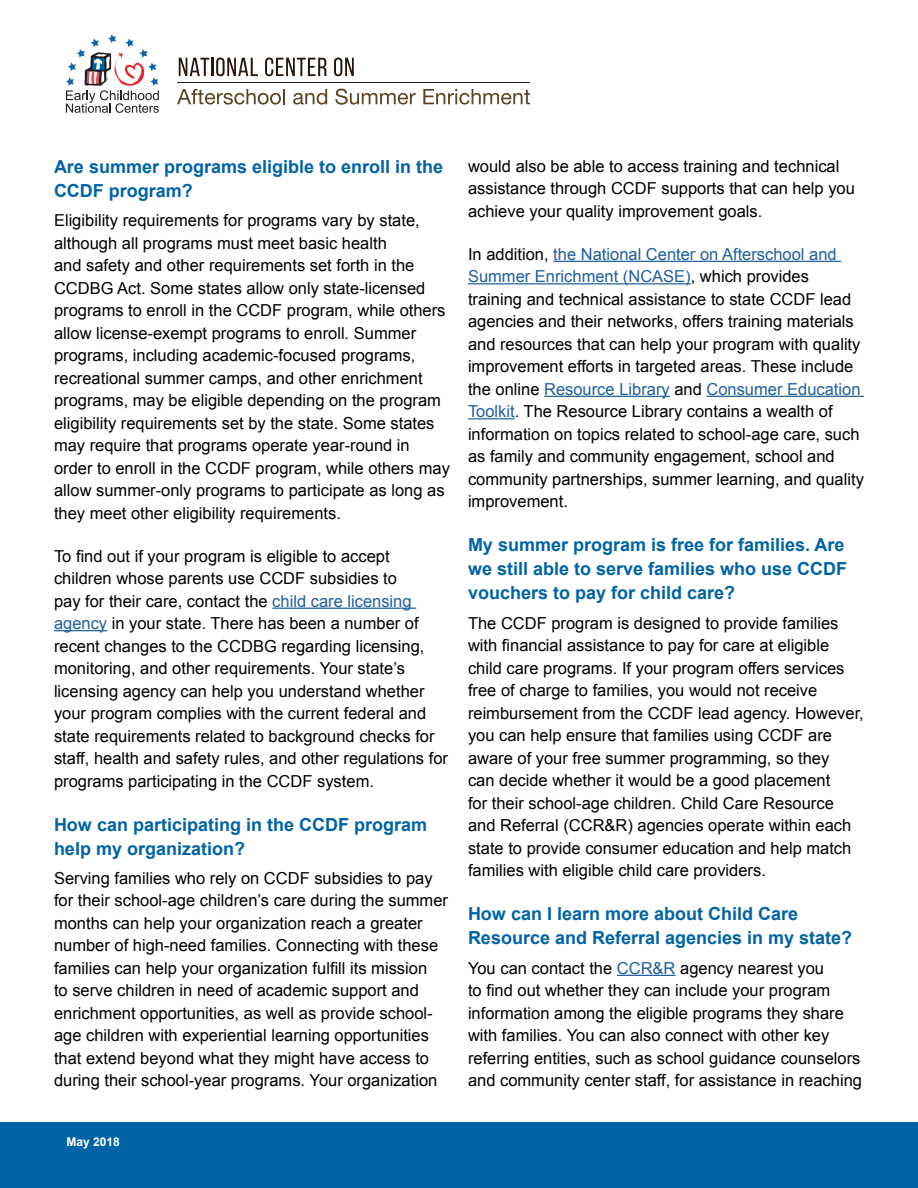
<style>
.page{position:relative;width:918px;height:1188px;background:#fff}
.page>*{position:absolute;margin:0;border:0;box-sizing:border-box;transform-origin:0 0}
.t1{font:700 18px/24px "Arial";color:#0063a6}
.t2{font:16.5px/22.5px "Arial";color:#000}
.t3{font:700 12px "Arial";color:#fff}
.s1{color:#215e9e}
</style>
<div class="page">
<svg style="left:177px;top:89px;width:108px;height:16px"></svg>
<svg style="left:293px;top:89px;width:34px;height:16px"></svg>
<svg style="left:335px;top:89px;width:81px;height:16px"></svg>
<svg style="left:423px;top:89px;width:107px;height:16px"></svg>
<svg style="left:179px;top:58px;width:79px;height:18px"></svg>
<svg style="left:265px;top:58px;width:62px;height:18px"></svg>
<svg style="left:334px;top:58px;width:20px;height:18px"></svg>
<hr style="left:178px;top:82px;width:352px;height:1px;background:#231f20">
<svg style="left:66px;top:35px;width:93px;height:78px"></svg>
<div style="left:0;top:1122px;width:918px;height:66px;background:#0063a6"></div>
<hr style="left:272px;top:608px;width:144px;height:1px;background:#215e9e">
<hr style="left:54px;top:630px;width:53px;height:1px;background:#215e9e">
<hr style="left:553px;top:261px;width:288px;height:1px;background:#215e9e">
<hr style="left:468px;top:283px;width:223px;height:1px;background:#215e9e">
<hr style="left:544px;top:396px;width:126px;height:1px;background:#215e9e">
<hr style="left:706px;top:396px;width:158px;height:1px;background:#215e9e">
<hr style="left:468px;top:418px;width:47px;height:1px;background:#215e9e">
<hr style="left:617px;top:975px;width:59px;height:1px;background:#215e9e">
<h3 class="t1" style="left:54px;top:155px;width:391px">Are summer programs eligible to enroll in the<br>CCDF program?</h3>
<p class="t2" style="left:54px;top:209px;width:397px">Eligibility requirements for programs vary by state, although all programs must meet basic health<br>and safety and other requirements set forth in the CCDBG Act. Some states allow only state-licensed programs to enroll in the CCDF program, while others allow license-exempt programs to enroll. Summer programs, including academic-focused programs, recreational summer camps, and other enrichment programs, may be eligible depending on the program eligibility requirements set by the state. Some states may require that programs operate year-round in order to enroll in the CCDF program, while others may allow summer-only programs to participate as long as they meet other eligibility requirements.</p>
<p class="t2" style="left:54px;top:545px;width:396px">To find out if your program is eligible to accept children whose parents use CCDF subsidies to<br>pay for their care, contact the <span class="s1">child care licensing agency</span> in your state. There has been a number of recent changes to the CCDBG regarding licensing, monitoring, and other requirements. Your state’s licensing agency can help you understand whether your program complies with the current federal and state requirements related to background checks for staff, health and safety rules, and other regulations for programs participating in the CCDF system.</p>
<h3 class="t1" style="left:54px;top:813px;width:375px">How can participating in the CCDF program help my organization?</h3>
<p class="t2" style="left:54px;top:867px;width:396px">Serving families who rely on CCDF subsidies to pay for their school-age children’s care during the summer months can help your organization reach a greater number of high-need families. Connecting with these families can help your organization fulfill its mission<br>to serve children in need of academic support and enrichment opportunities, as well as provide school&shy;age children with experiential learning opportunities that extend beyond what they might have access to during their school-year programs. Your organization</p>
<p class="t2" style="left:468px;top:155px;width:389px">would also be able to access training and technical assistance through CCDF supports that can help you achieve your quality improvement goals.</p>
<p class="t2" style="left:468px;top:243px;width:397px">In addition, <span class="s1">the National Center on Afterschool and Summer Enrichment (NCASE)</span>, which provides training and technical assistance to state CCDF lead agencies and their networks, offers training materials and resources that can help your program with quality improvement efforts in targeted areas. These include the online <span class="s1">Resource Library</span> and <span class="s1">Consumer Education Toolkit</span>. The Resource Library contains a wealth of information on topics related to school-age care, such as family and community engagement, school and community partnerships, summer learning, and quality improvement.</p>
<h3 class="t1" style="left:468px;top:534px;width:381px">My summer program is free for families. Are we still able to serve families who use CCDF vouchers to pay for child care?</h3>
<p class="t2" style="left:468px;top:612px;width:397px">The CCDF program is designed to provide families with financial assistance to pay for care at eligible child care programs. If your program offers services free of charge to families, you would not receive reimbursement from the CCDF lead agency. However, you can help ensure that families using CCDF are aware of your free summer programming, so they<br>can decide whether it would be a good placement<br>for their school-age children. Child Care Resource and Referral (CCR&amp;R) agencies operate within each state to provide consumer education and help match families with eligible child care providers.</p>
<h3 class="t1" style="left:468px;top:903px;width:386px">How can I learn more about Child Care<br>Resource and Referral agencies in my state?</h3>
<p class="t2" style="left:468px;top:957px;width:396px">You can contact the <span class="s1">CCR&amp;R</span> agency nearest you<br>to find out whether they can include your program information among the eligible programs they share with families. You can also connect with other key referring entities, such as school guidance counselors and community center staff, for assistance in reaching</p>
<p class="t3" style="left:67px;top:1134px;width:55px">May 2018</p>
</div>
